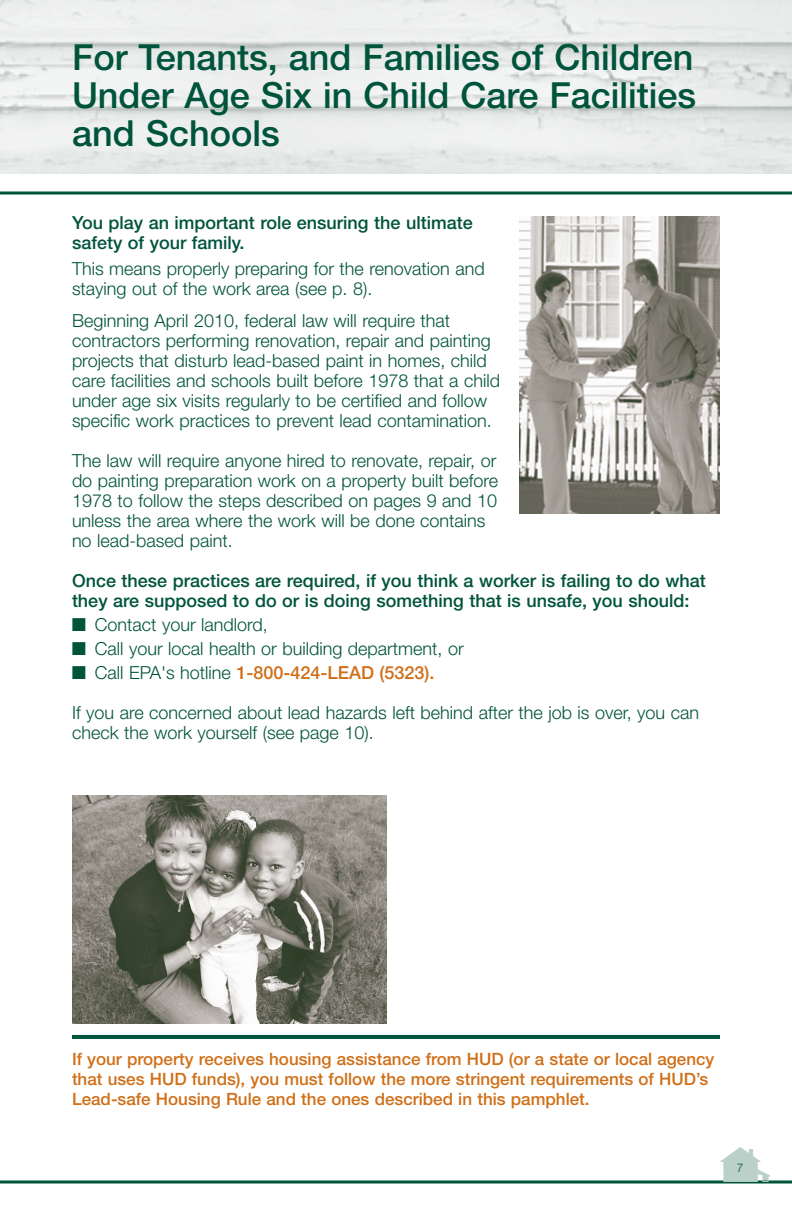
<style>
.page{position:relative;width:792px;height:1224px;background:#fff}
.page>*{position:absolute;margin:0;border:0;box-sizing:border-box;transform-origin:0 0}
.t1{font:500 36px/38px "Helvetica Neue";color:#00543c;text-align:justify}
.t2{font:300 18px/20px "Helvetica Neue";color:#00543c}
.t3{font:500 18px/20px "Helvetica Neue";color:#00543c}
.t4{font:500 18px "Helvetica Neue";color:#d06f18}
.t5{font:500 17px/20px "Helvetica Neue";color:#d06f18}
.t6{font:300 12px "Helvetica Neue";color:#00543c}
.s1{font-weight:300;color:#00543c}
</style>
<div class="page">
<hr style="left:0;top:191px;width:792px;height:3px;background:#00543c">
<hr style="left:72px;top:1035px;width:648px;height:4px;background:#00543c">
<img style="left:519px;top:216px;width:201px;height:298px">
<img style="left:72px;top:796px;width:314px;height:227px">
<svg style="left:0;top:1180px;width:792px;height:4px;background:#3f7e6c"></svg>
<svg style="left:721px;top:1147px;width:49px;height:35px"></svg>
<div style="left:741px;top:1160px;width:7px;height:7px;background:#bad0c9"></div>
<div style="left:741px;top:1160px;width:7px;height:8px;border:1px solid #bad0c9"></div>
<div style="left:731px;top:1160px;width:7px;height:7px;background:#bad0c9"></div>
<div style="left:731px;top:1160px;width:7px;height:8px;border:1px solid #bad0c9"></div>
<div style="left:741px;top:1170px;width:7px;height:7px;background:#bad0c9"></div>
<div style="left:731px;top:1170px;width:7px;height:7px;background:#bad0c9"></div>
<p class="t1" style="left:72px;top:41px;width:626px">For Tenants, and Families of Children Under Age Six in Child Care Facilities and Schools</p>
<p class="t3" style="left:72px;top:214px;width:402px">You play an important role ensuring the ultimate safety of your family.</p>
<p class="t2" style="left:72px;top:260px;width:414px">This means properly preparing for the renovation and staying out of the work area (see p. 8).</p>
<p class="t2" style="left:72px;top:312px;width:430px">Beginning April 2010, federal law will require that contractors performing renovation, repair and painting projects that disturb lead-based paint in homes, child care facilities and schools built before 1978 that a child under age six visits regularly to be certified and follow specific work practices to prevent lead contamination.</p>
<p class="t2" style="left:72px;top:452px;width:428px">The law will require anyone hired to renovate, repair, or do painting preparation work on a property built before 1978 to follow the steps described on pages 9 and 10 unless the area where the work will be done contains no lead-based paint.</p>
<p class="t3" style="left:72px;top:572px;width:635px">Once these practices are required, if you think a worker is failing to do what they are supposed to do or is doing something that is unsafe, you should:</p>
<p class="t2" style="left:95px;top:616px;width:175px">Contact your landlord,</p>
<p class="t2" style="left:95px;top:640px;width:370px">Call your local health or building department, or</p>
<p class="t4" style="left:95px;top:666px;width:341px"><span class="s1">Call EPA's hotline</span> 1-800-424-LEAD (5323).</p>
<p class="t2" style="left:72px;top:704px;width:629px">If you are concerned about lead hazards left behind after the job is over, you can check the work yourself (see page 10).</p>
<p class="t5" style="left:72px;top:1050px;width:644px">If your property receives housing assistance from HUD (or a state or local agency that uses HUD funds), you must follow the more stringent requirements of HUD’s<br>Lead-safe Housing Rule and the ones described in this pamphlet.</p>
<p class="t6" style="left:737px;top:1164px;width:8px">7</p>
</div>
